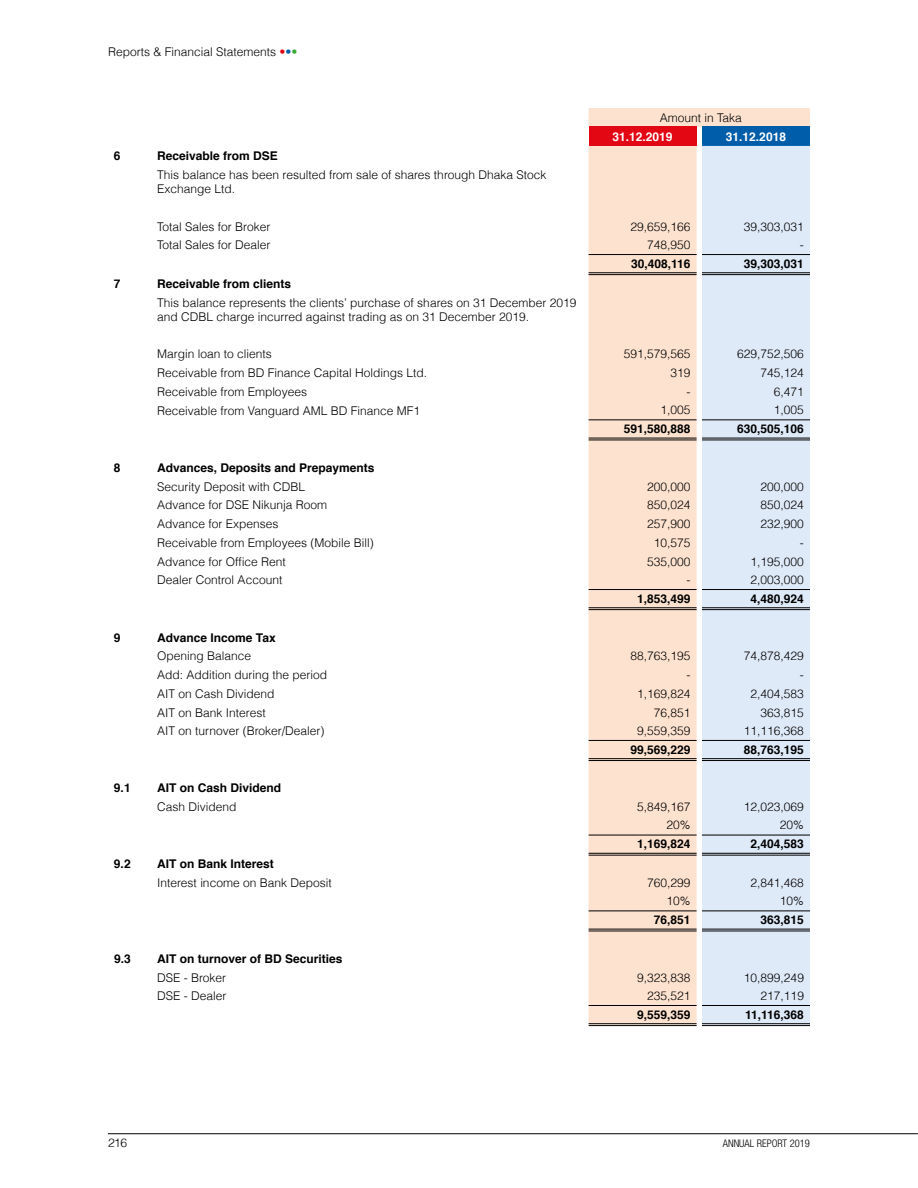
<style>
.page{position:relative;width:918px;height:1188px;background:#fff}
.page>*{position:absolute;margin:0;border:0;box-sizing:border-box;transform-origin:0 0}
.t1{font:300 12px/14.4px "Helvetica";color:#000}
.t2{font:700 12px "Helvetica";color:#000}
.t3{font:700 12px "Helvetica";color:#fff}
.t4{font:300 condensed 10.5px "Helvetica Neue";color:#000}
.s1{color:#e30613}
.s2{color:#005da9}
.s3{color:#3aaa35}
</style>
<div class="page">
<hr style="left:108px;top:1133px;width:810px;height:1px;background:#000">
<svg style="left:589px;top:108px;width:221px;height:917px;background:#fbe1cf"></svg>
<div style="left:589px;top:127px;width:108px;height:19px;background:#e30613"></div>
<div style="left:702px;top:127px;width:108px;height:19px;background:#005da9"></div>
<div style="left:702px;top:146px;width:108px;height:879px;background:#dfeaf8"></div>
<hr style="left:589px;top:254px;width:108px;height:1px;background:#000">
<hr style="left:702px;top:254px;width:108px;height:1px;background:#000">
<hr style="left:589px;top:420px;width:108px;height:1px;background:#000">
<hr style="left:702px;top:420px;width:108px;height:1px;background:#000">
<hr style="left:589px;top:589px;width:108px;height:1px;background:#000">
<hr style="left:702px;top:589px;width:108px;height:1px;background:#000">
<hr style="left:589px;top:740px;width:108px;height:1px;background:#000">
<hr style="left:702px;top:740px;width:108px;height:1px;background:#000">
<hr style="left:589px;top:835px;width:108px;height:1px;background:#000">
<hr style="left:702px;top:835px;width:108px;height:1px;background:#000">
<hr style="left:589px;top:911px;width:108px;height:1px;background:#000">
<hr style="left:702px;top:911px;width:108px;height:1px;background:#000">
<hr style="left:589px;top:1005px;width:108px;height:1px;background:#000">
<hr style="left:702px;top:1005px;width:108px;height:1px;background:#000">
<hr style="left:589px;top:273px;width:108px;height:1px;background:#000">
<hr style="left:589px;top:274px;width:108px;height:1px;background:#000">
<hr style="left:702px;top:273px;width:108px;height:1px;background:#000">
<hr style="left:702px;top:274px;width:108px;height:1px;background:#000">
<hr style="left:589px;top:438px;width:108px;height:1px;background:#000">
<hr style="left:589px;top:440px;width:108px;height:1px;background:#000">
<hr style="left:702px;top:438px;width:108px;height:1px;background:#000">
<hr style="left:702px;top:440px;width:108px;height:1px;background:#000">
<hr style="left:589px;top:607px;width:108px;height:1px;background:#000">
<hr style="left:589px;top:609px;width:108px;height:1px;background:#000">
<hr style="left:702px;top:607px;width:108px;height:1px;background:#000">
<hr style="left:702px;top:609px;width:108px;height:1px;background:#000">
<hr style="left:589px;top:758px;width:108px;height:1px;background:#000">
<hr style="left:589px;top:760px;width:108px;height:1px;background:#000">
<hr style="left:702px;top:758px;width:108px;height:1px;background:#000">
<hr style="left:702px;top:760px;width:108px;height:1px;background:#000">
<hr style="left:589px;top:853px;width:108px;height:1px;background:#000">
<hr style="left:589px;top:855px;width:108px;height:1px;background:#000">
<hr style="left:702px;top:853px;width:108px;height:1px;background:#000">
<hr style="left:702px;top:855px;width:108px;height:1px;background:#000">
<hr style="left:589px;top:929px;width:108px;height:1px;background:#000">
<hr style="left:589px;top:931px;width:108px;height:1px;background:#000">
<hr style="left:702px;top:929px;width:108px;height:1px;background:#000">
<hr style="left:702px;top:931px;width:108px;height:1px;background:#000">
<hr style="left:589px;top:1023px;width:108px;height:1px;background:#000">
<hr style="left:589px;top:1025px;width:108px;height:1px;background:#000">
<hr style="left:702px;top:1023px;width:108px;height:1px;background:#000">
<hr style="left:702px;top:1025px;width:108px;height:1px;background:#000">
<p class="t1" style="left:108px;top:44px;width:191px">Reports &amp; Financial Statements <span class="s1">•</span><span class="s2">•</span><span class="s3">•</span></p>
<p class="t1" style="left:660px;top:110px;width:84px">Amount in Taka</p>
<p class="t3" style="left:613px;top:127px;width:62px">31.12.2019</p>
<p class="t3" style="left:726px;top:127px;width:62px">31.12.2018</p>
<p class="t2" style="left:114px;top:146px;width:8px">6</p>
<p class="t2" style="left:157px;top:146px;width:122px">Receivable from DSE</p>
<p class="t1" style="left:157px;top:167px;width:391px">This balance has been resulted from sale of shares through Dhaka Stock<br>Exchange Ltd.</p>
<p class="t1" style="left:157px;top:219px;width:115px">Total Sales for Broker</p>
<p class="t1" style="left:631px;top:219px;width:62px">29,659,166</p>
<p class="t1" style="left:744px;top:219px;width:62px">39,303,031</p>
<p class="t1" style="left:157px;top:237px;width:115px">Total Sales for Dealer</p>
<p class="t1" style="left:647px;top:237px;width:45px">748,950</p>
<p class="t1" style="left:800px;top:237px;width:5px">-</p>
<p class="t2" style="left:631px;top:254px;width:61px">30,408,116</p>
<p class="t2" style="left:744px;top:254px;width:62px">39,303,031</p>
<p class="t2" style="left:114px;top:274px;width:8px">7</p>
<p class="t2" style="left:157px;top:274px;width:136px">Receivable from clients</p>
<p class="t1" style="left:157px;top:295px;width:421px">This balance represents the clients’ purchase of shares on 31 December 2019 and CDBL charge incurred against trading as on 31 December 2019.</p>
<p class="t1" style="left:157px;top:346px;width:116px">Margin loan to clients</p>
<p class="t1" style="left:624px;top:346px;width:68px">591,579,565</p>
<p class="t1" style="left:737px;top:346px;width:68px">629,752,506</p>
<p class="t1" style="left:157px;top:365px;width:271px">Receivable from BD Finance Capital Holdings Ltd.</p>
<p class="t1" style="left:671px;top:365px;width:22px">319</p>
<p class="t1" style="left:761px;top:365px;width:45px">745,124</p>
<p class="t1" style="left:157px;top:384px;width:151px">Receivable from Employees</p>
<p class="t1" style="left:687px;top:384px;width:5px">-</p>
<p class="t1" style="left:774px;top:384px;width:32px">6,471</p>
<p class="t1" style="left:157px;top:403px;width:265px">Receivable from Vanguard AML BD Finance MF1</p>
<p class="t1" style="left:661px;top:402px;width:32px">1,005</p>
<p class="t1" style="left:774px;top:402px;width:32px">1,005</p>
<p class="t2" style="left:624px;top:419px;width:68px">591,580,888</p>
<p class="t2" style="left:737px;top:419px;width:68px">630,505,106</p>
<p class="t2" style="left:114px;top:458px;width:8px">8</p>
<p class="t2" style="left:157px;top:458px;width:219px">Advances, Deposits and Prepayments</p>
<p class="t1" style="left:157px;top:479px;width:150px">Security Deposit with CDBL</p>
<p class="t1" style="left:647px;top:479px;width:45px">200,000</p>
<p class="t1" style="left:761px;top:479px;width:45px">200,000</p>
<p class="t1" style="left:157px;top:497px;width:172px">Advance for DSE Nikunja Room</p>
<p class="t1" style="left:647px;top:497px;width:45px">850,024</p>
<p class="t1" style="left:761px;top:497px;width:45px">850,024</p>
<p class="t1" style="left:157px;top:516px;width:123px">Advance for Expenses</p>
<p class="t1" style="left:647px;top:516px;width:45px">257,900</p>
<p class="t1" style="left:761px;top:516px;width:45px">232,900</p>
<p class="t1" style="left:157px;top:535px;width:218px">Receivable from Employees (Mobile Bill)</p>
<p class="t1" style="left:654px;top:535px;width:38px">10,575</p>
<p class="t1" style="left:800px;top:535px;width:5px">-</p>
<p class="t1" style="left:157px;top:554px;width:130px">Advance for Office Rent</p>
<p class="t1" style="left:647px;top:554px;width:45px">535,000</p>
<p class="t1" style="left:751px;top:554px;width:55px">1,195,000</p>
<p class="t1" style="left:157px;top:572px;width:127px">Dealer Control Account</p>
<p class="t1" style="left:687px;top:572px;width:5px">-</p>
<p class="t1" style="left:751px;top:572px;width:55px">2,003,000</p>
<p class="t2" style="left:637px;top:589px;width:55px">1,853,499</p>
<p class="t2" style="left:751px;top:589px;width:55px">4,480,924</p>
<p class="t2" style="left:114px;top:628px;width:8px">9</p>
<p class="t2" style="left:157px;top:628px;width:120px">Advance Income Tax</p>
<p class="t1" style="left:157px;top:648px;width:96px">Opening Balance</p>
<p class="t1" style="left:631px;top:648px;width:62px">88,763,195</p>
<p class="t1" style="left:744px;top:648px;width:62px">74,878,429</p>
<p class="t1" style="left:157px;top:667px;width:172px">Add: Addition during the period</p>
<p class="t1" style="left:687px;top:667px;width:5px">-</p>
<p class="t1" style="left:800px;top:667px;width:5px">-</p>
<p class="t1" style="left:157px;top:686px;width:119px">AIT on Cash Dividend</p>
<p class="t1" style="left:637px;top:686px;width:55px">1,169,824</p>
<p class="t1" style="left:751px;top:686px;width:55px">2,404,583</p>
<p class="t1" style="left:157px;top:705px;width:110px">AIT on Bank Interest</p>
<p class="t1" style="left:654px;top:705px;width:38px">76,851</p>
<p class="t1" style="left:761px;top:705px;width:45px">363,815</p>
<p class="t1" style="left:157px;top:723px;width:169px">AIT on turnover (Broker/Dealer)</p>
<p class="t1" style="left:637px;top:723px;width:55px">9,559,359</p>
<p class="t1" style="left:744px;top:723px;width:62px">11,116,368</p>
<p class="t2" style="left:631px;top:740px;width:62px">99,569,229</p>
<p class="t2" style="left:744px;top:740px;width:62px">88,763,195</p>
<p class="t2" style="left:114px;top:779px;width:18px">9.1</p>
<p class="t2" style="left:157px;top:779px;width:126px">AIT on Cash Dividend</p>
<p class="t1" style="left:157px;top:799px;width:81px">Cash Dividend</p>
<p class="t1" style="left:637px;top:799px;width:55px">5,849,167</p>
<p class="t1" style="left:744px;top:799px;width:62px">12,023,069</p>
<p class="t1" style="left:667px;top:817px;width:26px">20%</p>
<p class="t1" style="left:780px;top:817px;width:26px">20%</p>
<p class="t2" style="left:637px;top:834px;width:55px">1,169,824</p>
<p class="t2" style="left:751px;top:834px;width:55px">2,404,583</p>
<p class="t2" style="left:114px;top:854px;width:18px">9.2</p>
<p class="t2" style="left:157px;top:854px;width:118px">AIT on Bank Interest</p>
<p class="t1" style="left:157px;top:875px;width:176px">Interest income on Bank Deposit</p>
<p class="t1" style="left:647px;top:875px;width:45px">760,299</p>
<p class="t1" style="left:751px;top:875px;width:55px">2,841,468</p>
<p class="t1" style="left:667px;top:893px;width:26px">10%</p>
<p class="t1" style="left:780px;top:893px;width:26px">10%</p>
<p class="t2" style="left:654px;top:910px;width:38px">76,851</p>
<p class="t2" style="left:761px;top:910px;width:45px">363,815</p>
<p class="t2" style="left:114px;top:949px;width:18px">9.3</p>
<p class="t2" style="left:157px;top:949px;width:187px">AIT on turnover of BD Securities</p>
<p class="t1" style="left:157px;top:970px;width:71px">DSE - Broker</p>
<p class="t1" style="left:637px;top:970px;width:55px">9,323,838</p>
<p class="t1" style="left:744px;top:970px;width:62px">10,899,249</p>
<p class="t1" style="left:157px;top:988px;width:71px">DSE - Dealer</p>
<p class="t1" style="left:647px;top:988px;width:45px">235,521</p>
<p class="t1" style="left:761px;top:988px;width:45px">217,119</p>
<p class="t2" style="left:637px;top:1005px;width:55px">9,559,359</p>
<p class="t2" style="left:745px;top:1005px;width:60px">11,116,368</p>
<p class="t1" style="left:108px;top:1135px;width:21px">216</p>
<p class="t4" style="left:723px;top:1137px;width:89px">ANNUAL REPORT 2019</p>
</div>
